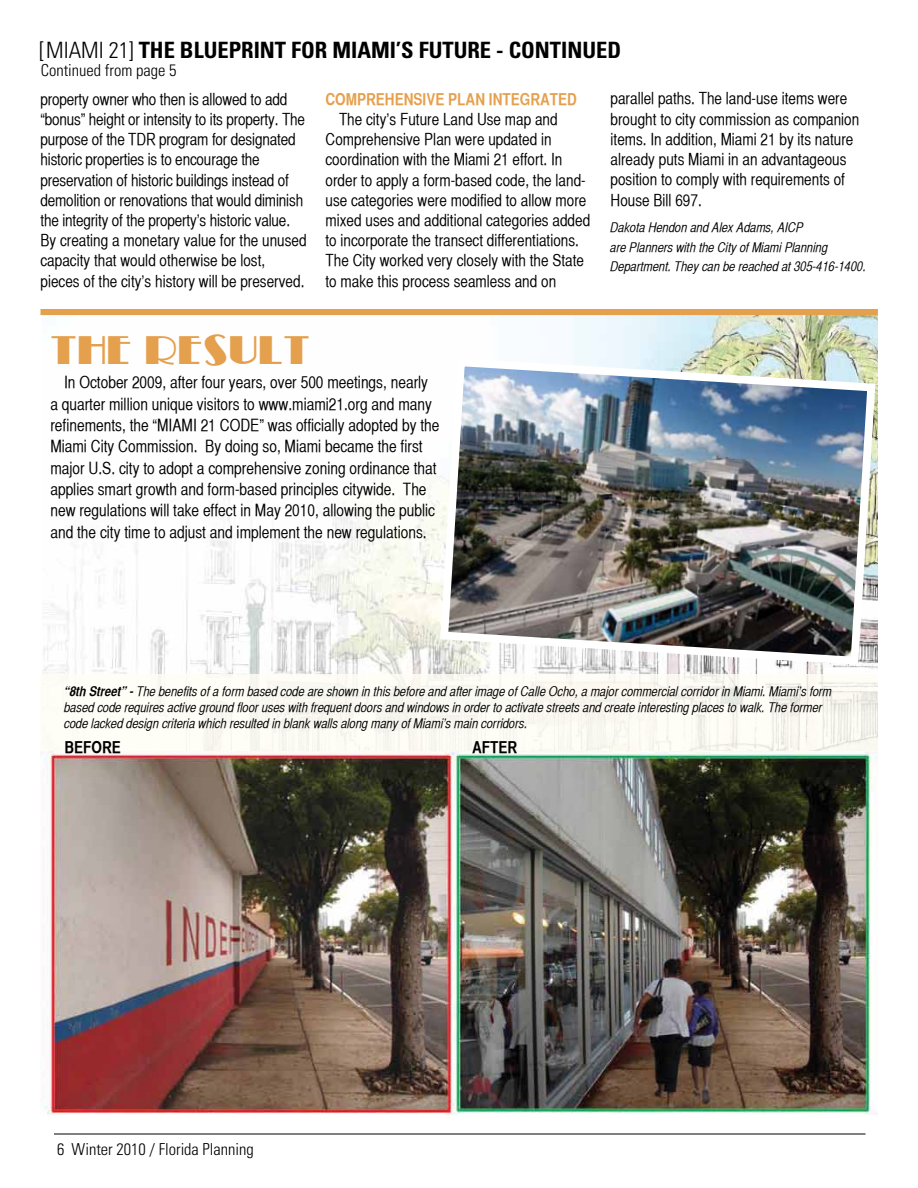
<style>
.page{position:relative;width:918px;height:1188px;background:#fff}
.page>*{position:absolute;margin:0;border:0;box-sizing:border-box;transform-origin:0 0}
.t1{font:45.6px "Miami";color:#e5a04d}
.t2{font:700 condensed 22.5px "Univers";color:#000}
.t3{font:16.8px/21.3px "Helvetica CY Plain";color:#000}
.t4{font:16.5px/20.2px "Helvetica CY Plain";color:#000}
.t5{font:300 condensed 16.5px "Univers";color:#000}
.t6{font:16.5px "Helvetica CY Bold";color:#e5a04d}
.t7{font:16.5px "Helvetica CY Bold";color:#000}
.t8{font:13.5px/19.5px "Helvetica CY Oblique";color:#000}
.s1{font-weight:300}
.s2{font-family:"Helvetica CY Bold";font-style:italic}
</style>
<div class="page">
<hr style="left:54px;top:1134px;width:812px;height:1px;background:#000">
<img style="left:42px;top:315px;width:836px;height:359px">
<img style="left:436px;top:354px;width:442px;height:315px">
<div style="left:41px;top:309px;width:837px;height:6px;background:#e5a04d"></div>
<div style="left:40px;top:674px;width:838px;height:111px;background:#fffdf5"></div>
<img style="left:40px;top:752px;width:838px;height:363px">
<h2 class="t2" style="left:39px;top:37px;width:584px"><span class="s1">[MIAMI 21]</span> THE BLUEPRINT FOR MIAMI’S FUTURE - CONTINUED</h2>
<p class="t6" style="left:326px;top:89px;width:21px">COMPR</p>
<p class="t6" style="left:376px;top:89px;width:201px">EHENSIVE PLAN INTEGRATED</p>
<p class="t4" style="left:326px;top:109px;width:266px;text-indent:13px">The city’s Future Land Use map and Comprehensive Plan were updated in coordination with the Miami 21 effort. In order to apply a form-based code, the land&shy;use categories were modified to allow more mixed uses and additional categories added to incorporate the transect differentiations.<br>The City worked very closely with the State to make this process seamless and on</p>
<p class="t5" style="left:41px;top:60px;width:137px">Continued from page 5</p>
<p class="t4" style="left:611px;top:89px;width:250px">parallel paths. The land-use items were brought to city commission as companion items. In addition, Miami 21 by its nature already puts Miami in an advantageous position to comply with requirements of House Bill 697.</p>
<p class="t8" style="left:610px;top:218px;width:258px">Dakota Hendon and Alex Adams, AICP<br>are Planners with the City of Miami Planning<br>Department. They can be reached at 305-416-1400.</p>
<p class="t4" style="left:40px;top:89px;width:268px">property owner who then is allowed to add “bonus” height or intensity to its property. The purpose of the TDR program for designated historic properties is to encourage the preservation of historic buildings instead of demolition or renovations that would diminish the integrity of the property’s historic value.<br>By creating a monetary value for the unused capacity that would otherwise be lost, pieces of the city’s history will be preserved.</p>
<h1 class="t1" style="left:50px;top:322px;width:261px">THE RESULT</h1>
<p class="t3" style="left:50px;top:372px;width:391px;text-indent:14px">In October 2009, after four years, over 500 meetings, nearly a quarter million unique visitors to www.miami21.org and many refinements, the “MIAMI 21 CODE” was officially adopted by the Miami City Commission. By doing so, Miami became the first major U.S. city to adopt a comprehensive zoning ordinance that applies smart growth and form-based principles citywide. The new regulations will take effect in May 2010, allowing the public and the city time to adjust and implement the new regulations.</p>
<p class="t8" style="left:64px;top:683px;width:769px;line-height:16.2px"><span class="s2">“8th Street” -</span> The benefits of a form based code are shown in this before and after image of Calle Ocho, a major commercial corridor in Miami. Miami’s form based code requires active ground floor uses with frequent doors and windows in order to activate streets and create interesting places to walk. The former code lacked design criteria which resulted in blank walls along many of Miami’s main corridors.</p>
<p class="t7" style="left:64px;top:738px;width:56px">BEFORE</p>
<p class="t7" style="left:472px;top:738px;width:47px">AFTER</p>
<p class="t5" style="left:57px;top:1139px;width:198px">6 Winter 2010 / Florida Planning</p>
</div>
